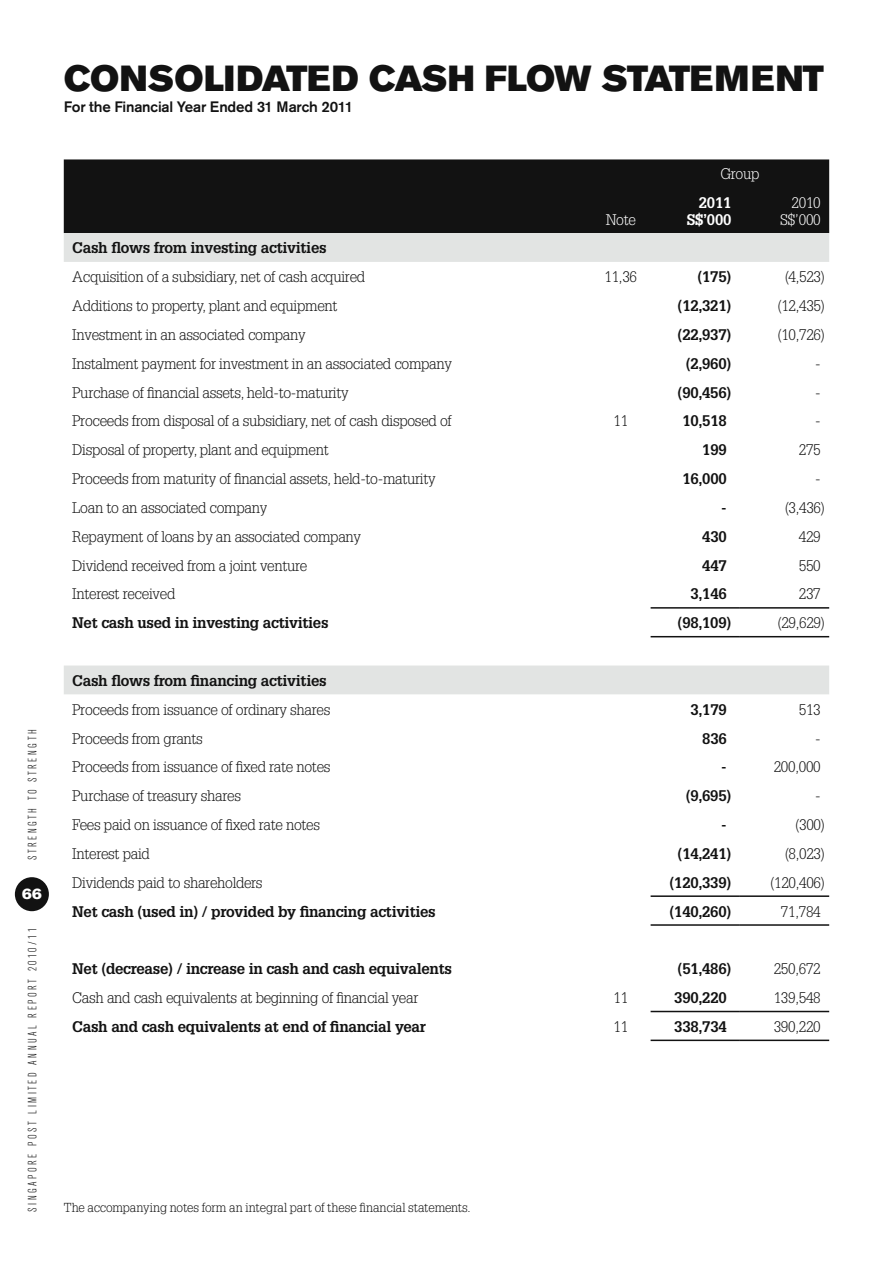
<style>
.page{position:relative;width:893px;height:1263px;background:#fff}
.page>*{position:absolute;margin:0;border:0;box-sizing:border-box;transform-origin:0 0}
.t1{font:36px "Akzidenz Grotesk BE Super";letter-spacing:-.01em;color:#121212}
.t2{font:300 15px "Glypha";letter-spacing:-.02em;color:#121212}
.t3{font:700 15px "Glypha";letter-spacing:-.02em;color:#121212}
.t4{font:500 15px "Akzidenz Grotesk BE";letter-spacing:-.01em;color:#121212}
.t5{font:300 15px "Glypha";letter-spacing:-.02em;color:#fff}
.t6{font:700 15px "Glypha";letter-spacing:-.02em;color:#fff}
.t7{font:15px "Akzidenz Grotesk BE Super";color:#fff}
.t8{font:300 12.75px "Glypha";letter-spacing:-.005em;color:#121212}
.t9{font:300 condensed 12px "Akzidenz Grotesk BE";letter-spacing:.2em;color:#121212}
</style>
<div class="page">
<div style="left:64px;top:159px;width:765px;height:74px;background:#121212"></div>
<svg style="left:64px;top:233px;width:765px;height:461px"></svg>
<hr style="left:651px;top:607px;width:89px;height:2px;background:#121212">
<hr style="left:740px;top:607px;width:89px;height:2px;background:#121212">
<hr style="left:651px;top:636px;width:89px;height:1px;background:#121212">
<hr style="left:740px;top:636px;width:89px;height:1px;background:#121212">
<hr style="left:651px;top:895px;width:89px;height:2px;background:#121212">
<hr style="left:740px;top:895px;width:89px;height:2px;background:#121212">
<hr style="left:651px;top:924px;width:89px;height:2px;background:#121212">
<hr style="left:740px;top:924px;width:89px;height:2px;background:#121212">
<hr style="left:651px;top:1011px;width:89px;height:1px;background:#121212">
<hr style="left:740px;top:1011px;width:89px;height:1px;background:#121212">
<hr style="left:651px;top:1039px;width:89px;height:2px;background:#121212">
<hr style="left:740px;top:1039px;width:89px;height:2px;background:#121212">
<div style="left:15px;top:877px;width:34px;height:34px;background:#121212;border-radius:50%"></div>
<p class="t9" style="left:26px;top:860px;width:132px;rotate:-90deg">strength to strength</p>
<p class="t7" style="left:22px;top:885px;width:21px">66</p>
<p class="t9" style="left:26px;top:1212px;width:285px;rotate:-90deg">singapore post limited annual report 2010/11</p>
<p class="t1" style="left:64px;top:57px;width:762px">CONSOLIDATED CASH FLOW STATEMENT</p>
<p class="t4" style="left:64px;top:98px;width:291px">For the Financial Year Ended 31 March 2011</p>
<p class="t5" style="left:606px;top:211px;width:32px">Note</p>
<p class="t5" style="left:720px;top:165px;width:41px">Group</p>
<p class="t6" style="left:699px;top:193px;width:34px">2011</p>
<p class="t6" style="left:687px;top:210px;width:46px">S$’000</p>
<p class="t5" style="left:792px;top:194px;width:31px">2010</p>
<p class="t5" style="left:780px;top:211px;width:42px">S$’000</p>
<p class="t3" style="left:72px;top:239px;width:256px">Cash flows from investing activities</p>
<p class="t2" style="left:72px;top:268px;width:294px">Acquisition of a subsidiary, net of cash acquired</p>
<p class="t2" style="left:605px;top:268px;width:34px">11,36</p>
<p class="t3" style="left:698px;top:268px;width:35px">(175)</p>
<p class="t2" style="left:785px;top:268px;width:42px">(4,523)</p>
<p class="t2" style="left:72px;top:297px;width:267px">Additions to property, plant and equipment</p>
<p class="t3" style="left:678px;top:296px;width:55px">(12,321)</p>
<p class="t2" style="left:777px;top:297px;width:49px">(12,435)</p>
<p class="t2" style="left:72px;top:326px;width:235px">Investment in an associated company</p>
<p class="t3" style="left:678px;top:325px;width:55px">(22,937)</p>
<p class="t2" style="left:777px;top:326px;width:49px">(10,726)</p>
<p class="t2" style="left:72px;top:355px;width:381px">Instalment payment for investment in an associated company</p>
<p class="t3" style="left:686px;top:354px;width:47px">(2,960)</p>
<p class="t2" style="left:815px;top:355px;width:7px">-</p>
<p class="t2" style="left:72px;top:384px;width:278px">Purchase of financial assets, held-to-maturity</p>
<p class="t3" style="left:678px;top:383px;width:55px">(90,456)</p>
<p class="t2" style="left:815px;top:384px;width:7px">-</p>
<p class="t2" style="left:72px;top:413px;width:381px">Proceeds from disposal of a subsidiary, net of cash disposed of</p>
<p class="t2" style="left:613px;top:413px;width:16px">11</p>
<p class="t3" style="left:682px;top:412px;width:46px">10,518</p>
<p class="t2" style="left:815px;top:413px;width:7px">-</p>
<p class="t2" style="left:72px;top:441px;width:258px">Disposal of property, plant and equipment</p>
<p class="t3" style="left:702px;top:441px;width:26px">199</p>
<p class="t2" style="left:799px;top:441px;width:23px">275</p>
<p class="t2" style="left:72px;top:470px;width:365px">Proceeds from maturity of financial assets, held-to-maturity</p>
<p class="t3" style="left:682px;top:469px;width:46px">16,000</p>
<p class="t2" style="left:815px;top:470px;width:7px">-</p>
<p class="t2" style="left:72px;top:499px;width:196px">Loan to an associated company</p>
<p class="t3" style="left:721px;top:498px;width:7px">-</p>
<p class="t2" style="left:785px;top:499px;width:42px">(3,436)</p>
<p class="t2" style="left:72px;top:528px;width:290px">Repayment of loans by an associated company</p>
<p class="t3" style="left:702px;top:527px;width:26px">430</p>
<p class="t2" style="left:799px;top:528px;width:23px">429</p>
<p class="t2" style="left:72px;top:557px;width:237px">Dividend received from a joint venture</p>
<p class="t3" style="left:702px;top:556px;width:26px">447</p>
<p class="t2" style="left:799px;top:557px;width:23px">550</p>
<p class="t2" style="left:72px;top:585px;width:105px">Interest received</p>
<p class="t3" style="left:690px;top:585px;width:38px">3,146</p>
<p class="t2" style="left:799px;top:585px;width:23px">237</p>
<p class="t3" style="left:72px;top:613px;width:258px">Net cash used in investing activities</p>
<p class="t3" style="left:678px;top:613px;width:55px">(98,109)</p>
<p class="t2" style="left:777px;top:614px;width:49px">(29,629)</p>
<p class="t3" style="left:72px;top:671px;width:256px">Cash flows from financing activities</p>
<p class="t2" style="left:72px;top:701px;width:260px">Proceeds from issuance of ordinary shares</p>
<p class="t3" style="left:690px;top:700px;width:38px">3,179</p>
<p class="t2" style="left:799px;top:701px;width:23px">513</p>
<p class="t2" style="left:72px;top:730px;width:132px">Proceeds from grants</p>
<p class="t3" style="left:702px;top:729px;width:26px">836</p>
<p class="t2" style="left:815px;top:730px;width:7px">-</p>
<p class="t2" style="left:72px;top:758px;width:260px">Proceeds from issuance of fixed rate notes</p>
<p class="t3" style="left:721px;top:758px;width:7px">-</p>
<p class="t2" style="left:774px;top:758px;width:48px">200,000</p>
<p class="t2" style="left:72px;top:787px;width:170px">Purchase of treasury shares</p>
<p class="t3" style="left:686px;top:786px;width:47px">(9,695)</p>
<p class="t2" style="left:815px;top:787px;width:7px">-</p>
<p class="t2" style="left:72px;top:816px;width:249px">Fees paid on issuance of fixed rate notes</p>
<p class="t3" style="left:721px;top:815px;width:7px">-</p>
<p class="t2" style="left:795px;top:816px;width:31px">(300)</p>
<p class="t2" style="left:72px;top:845px;width:79px">Interest paid</p>
<p class="t3" style="left:678px;top:844px;width:55px">(14,241)</p>
<p class="t2" style="left:785px;top:845px;width:42px">(8,023)</p>
<p class="t2" style="left:72px;top:874px;width:192px">Dividends paid to shareholders</p>
<p class="t3" style="left:670px;top:873px;width:63px">(120,339)</p>
<p class="t2" style="left:770px;top:874px;width:56px">(120,406)</p>
<p class="t3" style="left:72px;top:902px;width:365px">Net cash (used in) / provided by financing activities</p>
<p class="t3" style="left:670px;top:902px;width:63px">(140,260)</p>
<p class="t2" style="left:781px;top:903px;width:41px">71,784</p>
<p class="t3" style="left:72px;top:959px;width:381px">Net (decrease) / increase in cash and cash equivalents</p>
<p class="t3" style="left:678px;top:959px;width:55px">(51,486)</p>
<p class="t2" style="left:774px;top:960px;width:48px">250,672</p>
<p class="t2" style="left:72px;top:989px;width:348px">Cash and cash equivalents at beginning of financial year</p>
<p class="t2" style="left:613px;top:989px;width:16px">11</p>
<p class="t3" style="left:674px;top:988px;width:54px">390,220</p>
<p class="t2" style="left:774px;top:989px;width:48px">139,548</p>
<p class="t3" style="left:72px;top:1017px;width:355px">Cash and cash equivalents at end of financial year</p>
<p class="t2" style="left:613px;top:1018px;width:16px">11</p>
<p class="t3" style="left:674px;top:1017px;width:54px">338,734</p>
<p class="t2" style="left:774px;top:1018px;width:48px">390,220</p>
<p class="t8" style="left:64px;top:1200px;width:409px">The accompanying notes form an integral part of these financial statements.</p>
</div>
